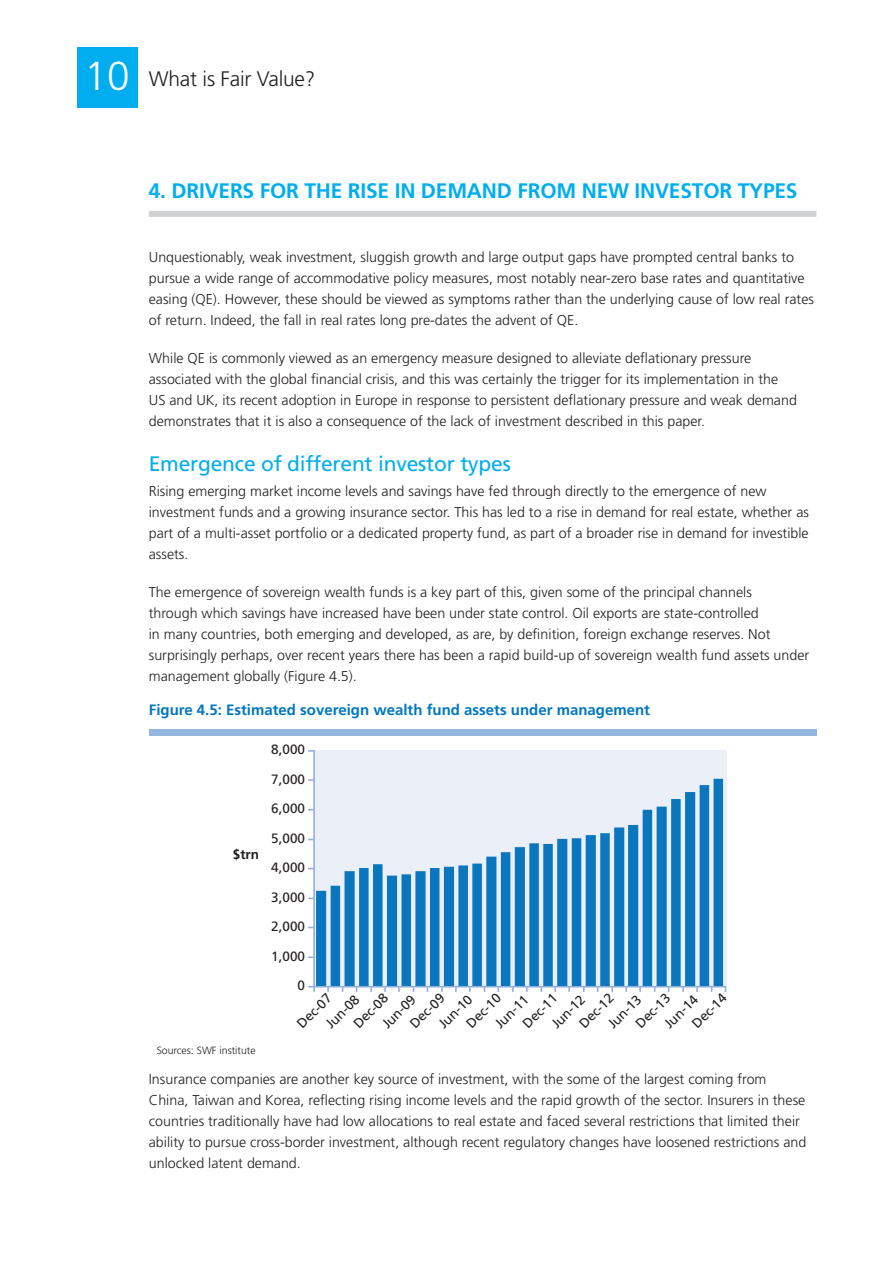
<style>
.page{position:relative;width:893px;height:1263px;background:#fff}
.page>*{position:absolute;margin:0;border:0;box-sizing:border-box;transform-origin:0 0}
.Page_title{font:700 21px "Frutiger";letter-spacing:-.01em;color:#00aeef}
.Subtitle{font:21px "Frutiger";letter-spacing:-.01em;color:#00aeef}
.t1{font:300 21px "Frutiger";letter-spacing:-.01em;color:#231f20}
.Table_figure{font:700 15px "Frutiger";color:#0077c0}
.Body_copy{font:300 14.25px/21px "Frutiger";color:#231f20}
.t2{font:13.5px "Frutiger";color:#231f20}
.t3{font:700 13.5px "Frutiger";color:#231f20}
.Source{font:300 10.5px "Frutiger";color:#231f20}
.s1{font-size:40.5px;color:#fff}
</style>
<div class="page">
<div style="left:77px;top:47px;width:60px;height:61px;background:#00aeef"></div>
<div style="left:149px;top:211px;width:667px;height:6px;background:#d1d2d4"></div>
<div style="left:149px;top:729px;width:667px;height:6px;background:#94b7e0"></div>
<div style="left:314px;top:750px;width:412px;height:236px;background:#eaeff8"></div>
<svg style="left:316px;top:779px;width:407px;height:207px"></svg>
<hr style="left:313px;top:750px;width:2px;height:237px;background:#8eacd9">
<svg style="left:308px;top:956px;width:6px;height:2px"></svg>
<svg style="left:308px;top:779px;width:6px;height:2px"></svg>
<svg style="left:308px;top:750px;width:6px;height:2px"></svg>
<hr style="left:313px;top:986px;width:412px;height:1px;background:#8eacd9">
<svg style="left:308px;top:986px;width:7px;height:6px"></svg>
<h1 class="t1" style="left:84px;top:66px;width:232px"><span class="s1">10</span> What is Fair Value?</h1>
<p class="Page_title" style="left:149px;top:178px;width:650px">4. DRIVERS FOR THE RISE IN DEMAND FROM NEW INVESTOR TYPES</p>
<p class="Body_copy" style="left:149px;top:247px;width:667px">Unquestionably, weak investment, sluggish growth and large output gaps have prompted central banks to pursue a wide range of accommodative policy measures, most notably near-zero base rates and quantitative easing (QE). However, these should be viewed as symptoms rather than the underlying cause of low real rates of return. Indeed, the fall in real rates long pre-dates the advent of QE.</p>
<p class="Body_copy" style="left:149px;top:348px;width:650px">While QE is commonly viewed as an emergency measure designed to alleviate deflationary pressure associated with the global financial crisis, and this was certainly the trigger for its implementation in the US and UK, its recent adoption in Europe in response to persistent deflationary pressure and weak demand demonstrates that it is also a consequence of the lack of investment described in this paper.</p>
<p class="Subtitle" style="left:149px;top:452px;width:363px">Emergence of different investor types</p>
<p class="Body_copy" style="left:149px;top:480px;width:662px">Rising emerging market income levels and savings have fed through directly to the emergence of new investment funds and a growing insurance sector. This has led to a rise in demand for real estate, whether as part of a multi-asset portfolio or a dedicated property fund, as part of a broader rise in demand for investible assets.</p>
<p class="Body_copy" style="left:149px;top:581px;width:662px">The emergence of sovereign wealth funds is a key part of this, given some of the principal channels<br>through which savings have increased have been under state control. Oil exports are state-controlled<br>in many countries, both emerging and developed, as are, by definition, foreign exchange reserves. Not surprisingly perhaps, over recent years there has been a rapid build-up of sovereign wealth fund assets under management globally (Figure 4.5).</p>
<p class="Table_figure" style="left:149px;top:701px;width:503px">Figure 4.5: Estimated sovereign wealth fund assets under management</p>
<p class="t2" style="left:271px;top:742px;width:35px">8,000</p>
<p class="t2" style="left:271px;top:771px;width:35px">7,000</p>
<p class="t2" style="left:271px;top:801px;width:35px">6,000</p>
<p class="t3" style="left:233px;top:846px;width:28px">$trn</p>
<p class="t2" style="left:271px;top:830px;width:35px">5,000</p>
<p class="t2" style="left:271px;top:860px;width:35px">4,000</p>
<p class="t2" style="left:271px;top:889px;width:35px">3,000</p>
<p class="t2" style="left:271px;top:919px;width:35px">2,000</p>
<p class="t2" style="left:271px;top:948px;width:35px">1,000</p>
<p class="t2" style="left:298px;top:978px;width:9px">0</p>
<p class="t2" style="left:689px;top:1020px;width:44px;rotate:-45deg">Dec-14</p>
<p class="t2" style="left:350px;top:1020px;width:44px;rotate:-45deg">Dec-08</p>
<p class="t2" style="left:463px;top:1020px;width:44px;rotate:-45deg">Dec-10</p>
<p class="t2" style="left:406px;top:1020px;width:44px;rotate:-45deg">Dec-09</p>
<p class="t2" style="left:576px;top:1020px;width:44px;rotate:-45deg">Dec-12</p>
<p class="t2" style="left:632px;top:1020px;width:44px;rotate:-45deg">Dec-13</p>
<p class="t2" style="left:294px;top:1020px;width:44px;rotate:-45deg">Dec-07</p>
<p class="t2" style="left:661px;top:1020px;width:43px;rotate:-45deg">Jun-14</p>
<p class="t2" style="left:322px;top:1020px;width:43px;rotate:-45deg">Jun-08</p>
<p class="t2" style="left:435px;top:1020px;width:43px;rotate:-45deg">Jun-10</p>
<p class="t2" style="left:379px;top:1020px;width:43px;rotate:-45deg">Jun-09</p>
<p class="t2" style="left:548px;top:1020px;width:43px;rotate:-45deg">Jun-12</p>
<p class="t2" style="left:604px;top:1020px;width:43px;rotate:-45deg">Jun-13</p>
<p class="t2" style="left:519px;top:1020px;width:44px;rotate:-45deg">Dec-11</p>
<p class="t2" style="left:492px;top:1020px;width:43px;rotate:-45deg">Jun-11</p>
<p class="Source" style="left:157px;top:1044px;width:100px">Sources: SWF institute</p>
<p class="Body_copy" style="left:149px;top:1068px;width:659px">Insurance companies are another key source of investment, with the some of the largest coming from China, Taiwan and Korea, reflecting rising income levels and the rapid growth of the sector. Insurers in these countries traditionally have had low allocations to real estate and faced several restrictions that limited their ability to pursue cross-border investment, although recent regulatory changes have loosened restrictions and unlocked latent demand.</p>
</div>
